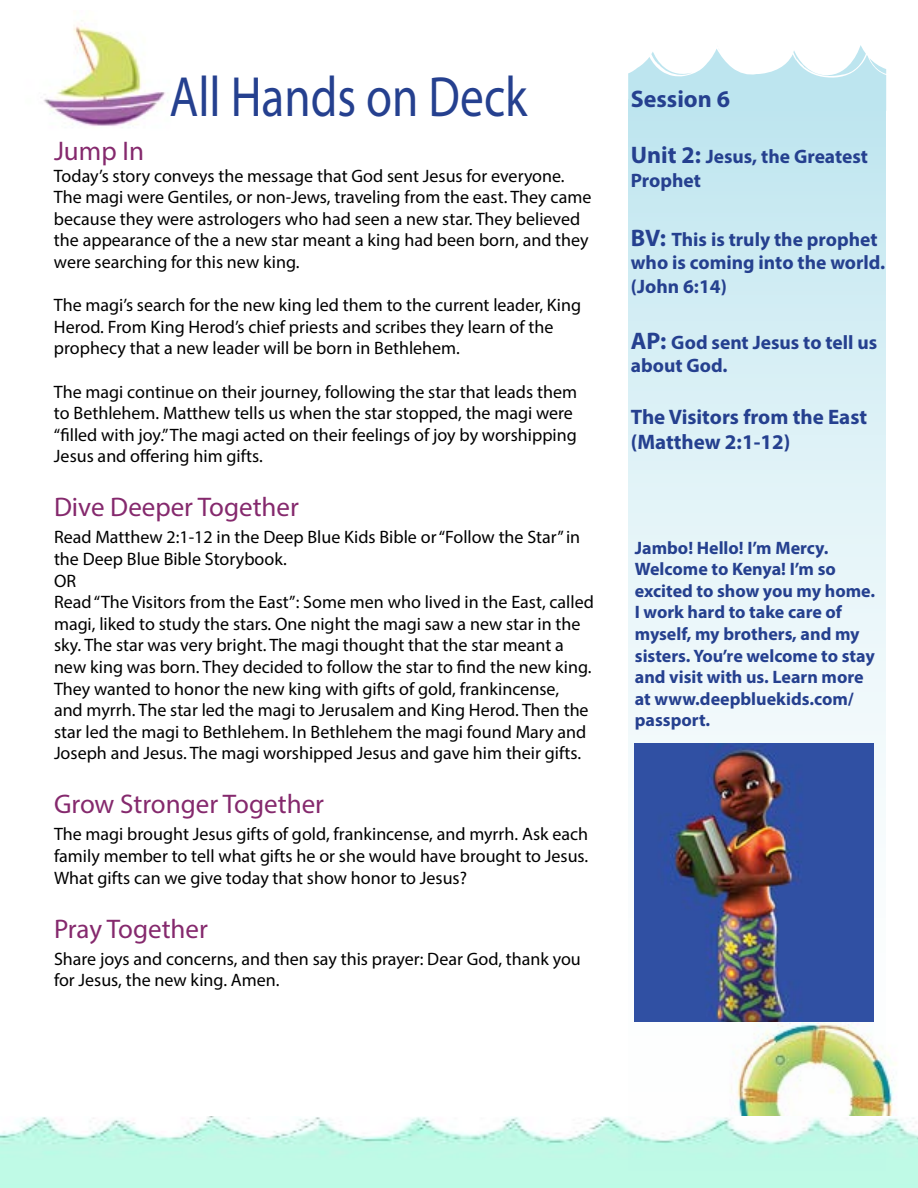
<style>
.page{position:relative;width:918px;height:1188px;background:#fff}
.page>*{position:absolute;margin:0;border:0;box-sizing:border-box;transform-origin:0 0}
.t1{font:57px "Myriad Pro";color:#25408f;scale:.83 1}
.t2{font:27px "Myriad Pro";color:#85296d}
.t3{font:700 24px "Myriad Pro";color:#25408f}
.t4{font:700 21px/25.2px "Myriad Pro";color:#25408f}
.t5{font:700 19.5px/23.4px "Myriad Pro";color:#25408f}
.t6{font:18px/21.6px "Myriad Pro";color:#000}
.t7{font:700 18px/21.6px "Myriad Pro";color:#25408f}
.s1{font-size:24px}
</style>
<div class="page">
<img style="left:43px;top:20px;width:125px;height:108px">
<img style="left:886px;top:1054px;width:10px;height:62px">
<img style="left:0;top:1116px;width:918px;height:72px">
<svg style="left:628px;top:111px;width:258px;height:1077px"></svg>
<svg style="left:628px;top:45px;width:258px;height:66px"></svg>
<img style="left:635px;top:743px;width:239px;height:278px">
<p class="t1" style="left:170px;top:62px;width:433px">All Hands on Deck</p>
<p class="t2" style="left:54px;top:134px;width:92px">Jump In</p>
<p class="t6" style="left:54px;top:164px;width:539px">Today’s story conveys the message that God sent Jesus for everyone.<br>The magi were Gentiles, or non-Jews, traveling from the east. They came because they were astrologers who had seen a new star. They believed the appearance of the a new star meant a king had been born, and they were searching for this new king.</p>
<p class="t6" style="left:54px;top:294px;width:529px">The magi’s search for the new king led them to the current leader, King<br>Herod. From King Herod’s chief priests and scribes they learn of the prophecy that a new leader will be born in Bethlehem.</p>
<p class="t6" style="left:54px;top:380px;width:525px">The magi continue on their journey, following the star that leads them to Bethlehem. Matthew tells us when the star stopped, the magi were “filled with joy.” The magi acted on their feelings of joy by worshipping Jesus and offering him gifts.</p>
<p class="t2" style="left:54px;top:491px;width:246px">Dive Deeper Together</p>
<p class="t6" style="left:54px;top:526px;width:541px">Read Matthew 2:1-12 in the Deep Blue Kids Bible or “Follow the Star” in the Deep Blue Bible Storybook.<br>OR<br>Read “The Visitors from the East”: Some men who lived in the East, called magi, liked to study the stars. One night the magi saw a new star in the sky. The star was very bright. The magi thought that the star meant a new king was born. They decided to follow the star to find the new king.<br>They wanted to honor the new king with gifts of gold, frankincense,<br>and myrrh. The star led the magi to Jerusalem and King Herod. Then the star led the magi to Bethlehem. In Bethlehem the magi found Mary and Joseph and Jesus. The magi worshipped Jesus and gave him their gifts.</p>
<p class="t2" style="left:54px;top:788px;width:272px">Grow Stronger Together</p>
<p class="t6" style="left:54px;top:823px;width:536px;text-align:justify">The magi brought Jesus gifts of gold, frankincense, and myrrh. Ask each family member to tell what gifts he or she would have brought to Jesus.<br>What gifts can we give today that show honor to Jesus?</p>
<p class="t2" style="left:54px;top:912px;width:155px">Pray Together</p>
<p class="t6" style="left:54px;top:947px;width:528px">Share joys and concerns, and then say this prayer: Dear God, thank you for Jesus, the new king. Amen.</p>
<p class="t3" style="left:631px;top:84px;width:101px">Session 6</p>
<p class="t5" style="left:631px;top:144px;width:239px"><span class="s1">Unit 2:</span> Jesus, the Greatest<br>Prophet</p>
<p class="t5" style="left:631px;top:227px;width:256px"><span class="s1">BV:</span> This is truly the prophet who is coming into the world. (John 6:14)</p>
<p class="t5" style="left:631px;top:330px;width:248px"><span class="s1">AP:</span> God sent Jesus to tell us about God.</p>
<p class="t4" style="left:631px;top:404px;width:238px">The Visitors from the East (Matthew 2:1-12)</p>
<p class="t7" style="left:635px;top:536px;width:242px">Jambo! Hello! I’m Mercy.<br>Welcome to Kenya! I’m so excited to show you my home.<br>I work hard to take care of myself, my brothers, and my sisters. You’re welcome to stay and visit with us. Learn more at www.deepbluekids.com/ passport.</p>
</div>
